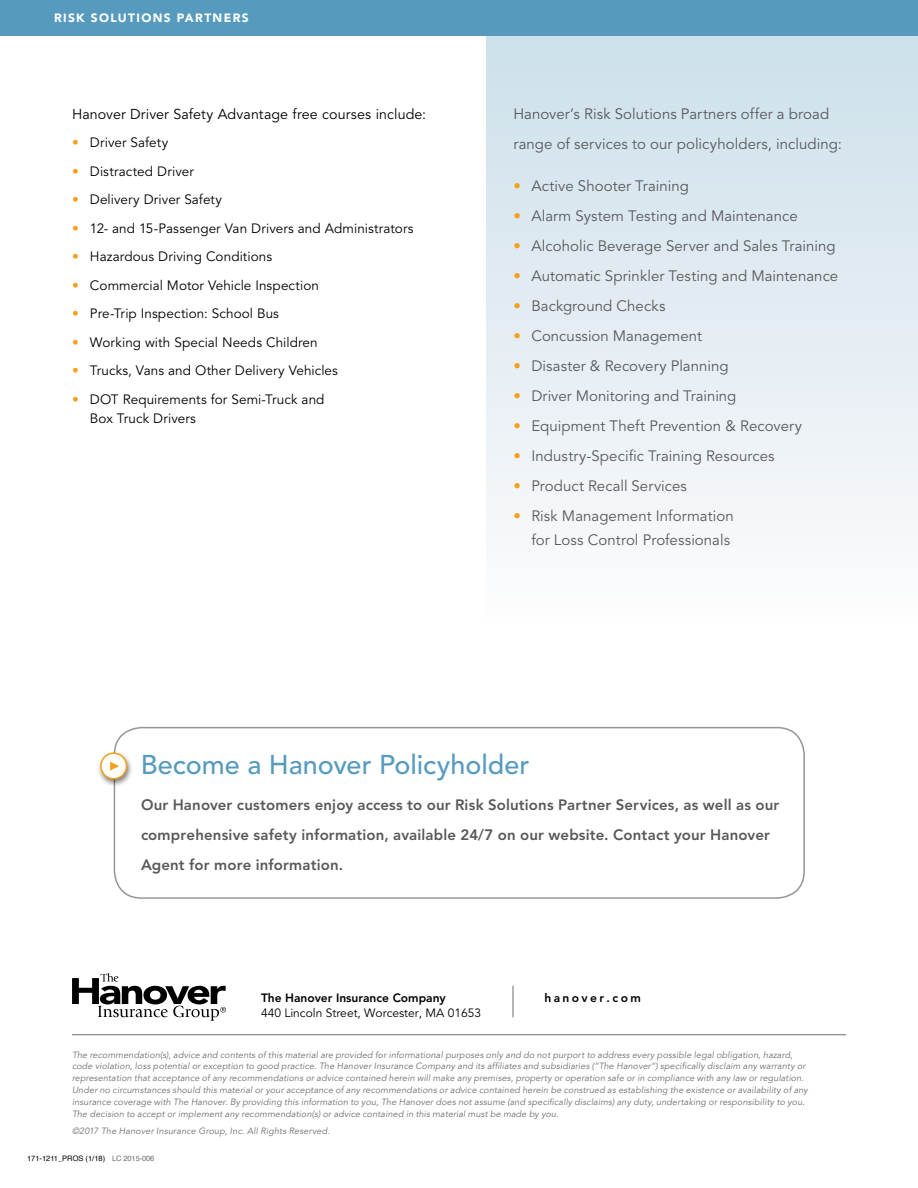
<style>
.page{position:relative;width:918px;height:1188px;background:#fff}
.page>*{position:absolute;margin:0;border:0;box-sizing:border-box;transform-origin:0 0}
.t1{font:500 27px "Avenir LT Std";color:#569bbe}
.t2{font:15px/30px "Avenir LT Std";letter-spacing:.005em;color:#58595b}
.t3{font:800 15px/30px "Avenir LT Std";letter-spacing:.01em;color:#58595b}
.t4{font:14.25px "Avenir LT Std";letter-spacing:.01em;color:#000}
.t5{font:13.5px/19.5px "Avenir LT Std";letter-spacing:.005em;color:#000}
.t6{font:12px "Avenir LT Std";color:#000}
.t7{font:900 12px "Avenir LT Std";letter-spacing:.11em;color:#fff}
.t8{font:800 12px "Avenir LT Std";color:#000}
.t9{font:800 12px "Avenir LT Std";letter-spacing:.2em;color:#000}
.t10{font:italic 9px/12px "Avenir LT Std";letter-spacing:.015em;color:#6d6e71}
.t11{font:7.5px "Helvetica";color:#000}
.s1{color:#f6a01a}
.s2{color:#6d6e71}
</style>
<div class="page">
<div style="left:0;top:0;width:918px;height:36px;background:#569bbe"></div>
<svg style="left:72px;top:973px;width:154px;height:48px"></svg>
<hr style="left:513px;top:986px;width:1px;height:31px;background:#6d6e71">
<hr style="left:72px;top:1034px;width:774px;height:1px;background:#6d6e71">
<div style="left:486px;top:36px;width:432px;height:588px;background:linear-gradient(to bottom,#ccdfea,#fdfcfd)"></div>
<div style="left:114px;top:727px;width:691px;height:172px;border:2px solid #939598;border-radius:27px"></div>
<div style="left:97px;top:750px;width:36px;height:37px;background:#000;opacity:.5"></div>
<div style="left:101px;top:753px;width:25px;height:26px;background:#fff;border-radius:50%"></div>
<div style="left:100px;top:752px;width:27px;height:27px;border:2px solid #f6a01a;border-radius:50%"></div>
<svg style="left:110px;top:762px;width:9px;height:9px"></svg>
<h3 class="t7" style="left:54px;top:11px;width:196px">RISK SOLUTIONS PARTNERS</h3>
<h3 class="t7" style="left:54px;top:11px;width:114px">SEGMENT BAND</h3>
<h3 class="t4" style="left:72px;top:106px;width:356px">Hanover Driver Safety Advantage free courses include:</h3>
<h3 class="t5" style="left:72px;top:133px;width:98px"><span class="s1">•</span> Driver Safety</h3>
<h3 class="t5" style="left:72px;top:162px;width:123px"><span class="s1">•</span> Distracted Driver</h3>
<h3 class="t5" style="left:72px;top:190px;width:152px"><span class="s1">•</span> Delivery Driver Safety</h3>
<h3 class="t5" style="left:72px;top:219px;width:343px"><span class="s1">•</span> 12- and 15-Passenger Van Drivers and Administrators</h3>
<h3 class="t5" style="left:72px;top:247px;width:202px"><span class="s1">•</span> Hazardous Driving Conditions</h3>
<h3 class="t5" style="left:72px;top:276px;width:249px"><span class="s1">•</span> Commercial Motor Vehicle Inspection</h3>
<h3 class="t5" style="left:72px;top:304px;width:209px"><span class="s1">•</span> Pre-Trip Inspection: School Bus</h3>
<h3 class="t5" style="left:72px;top:333px;width:247px"><span class="s1">•</span> Working with Special Needs Children</h3>
<h3 class="t5" style="left:72px;top:361px;width:268px"><span class="s1">•</span> Trucks, Vans and Other Delivery Vehicles</h3>
<h3 class="t5" style="left:90px;top:390px;width:236px;text-indent:-18px"><span class="s1">•</span> DOT Requirements for Semi-Truck and<br>Box Truck Drivers</h3>
<h2 class="t2" style="left:513px;top:100px;width:330px">Hanover’s Risk Solutions Partners offer a broad range of services to our policyholders, including:</h2>
<h2 class="t2" style="left:513px;top:172px;width:177px"><span class="s1">•</span> Active Shooter Training</h2>
<h2 class="t2" style="left:513px;top:202px;width:286px"><span class="s1">•</span> Alarm System Testing and Maintenance</h2>
<h2 class="t2" style="left:513px;top:232px;width:324px"><span class="s1">•</span> Alcoholic Beverage Server and Sales Training</h2>
<h2 class="t2" style="left:513px;top:262px;width:326px"><span class="s1">•</span> Automatic Sprinkler Testing and Maintenance</h2>
<h2 class="t2" style="left:513px;top:292px;width:154px"><span class="s1">•</span> Background Checks</h2>
<h2 class="t2" style="left:513px;top:322px;width:190px"><span class="s1">•</span> Concussion Management</h2>
<h2 class="t2" style="left:513px;top:352px;width:217px"><span class="s1">•</span> Disaster &amp; Recovery Planning</h2>
<h2 class="t2" style="left:513px;top:382px;width:225px"><span class="s1">•</span> Driver Monitoring and Training</h2>
<h2 class="t2" style="left:513px;top:412px;width:290px"><span class="s1">•</span> Equipment Theft Prevention &amp; Recovery</h2>
<h2 class="t2" style="left:513px;top:442px;width:263px"><span class="s1">•</span> Industry-Specific Training Resources</h2>
<h2 class="t2" style="left:513px;top:472px;width:175px"><span class="s1">•</span> Product Recall Services</h2>
<h2 class="t2" style="left:513px;top:505px;width:222px;line-height:24px;text-align:right"><span class="s1">•</span> Risk Management Information for Loss Control Professionals</h2>
<h1 class="t1" style="left:141px;top:749px;width:390px">Become a Hanover Policyholder</h1>
<h2 class="t3" style="left:141px;top:790px;width:640px">Our Hanover customers enjoy access to our Risk Solutions Partner Services, as well as our comprehensive safety information, available 24/7 on our website. Contact your Hanover<br>Agent for more information.</h2>
<h3 class="t8" style="left:261px;top:991px;width:186px">The Hanover Insurance Company</h3>
<h3 class="t6" style="left:261px;top:1006px;width:222px">440 Lincoln Street, Worcester, MA 01653</h3>
<h3 class="t9" style="left:544px;top:991px;width:98px">hanover.com</h3>
<p class="t10" style="left:72px;top:1049px;width:737px">The recommendation(s), advice and contents of this material are provided for informational purposes only and do not purport to address every possible legal obligation, hazard, code violation, loss potential or exception to good practice. The Hanover Insurance Company and its affiliates and subsidiaries (“The Hanover”) specifically disclaim any warranty or representation that acceptance of any recommendations or advice contained herein will make any premises, property or operation safe or in compliance with any law or regulation.<br>Under no circumstances should this material or your acceptance of any recommendations or advice contained herein be construed as establishing the existence or availability of any insurance coverage with The Hanover. By providing this information to you, The Hanover does not assume (and specifically disclaims) any duty, undertaking or responsibility to you.<br>The decision to accept or implement any recommendation(s) or advice contained in this material must be made by you.</p>
<p class="t10" style="left:72px;top:1125px;width:259px">©2017 The Hanover Insurance Group, Inc. All Rights Reserved.</p>
<p class="t11" style="left:27px;top:1153px;width:129px">171-1211_PROS (1/18) <span class="s2">LC 2015-006</span></p>
</div>
